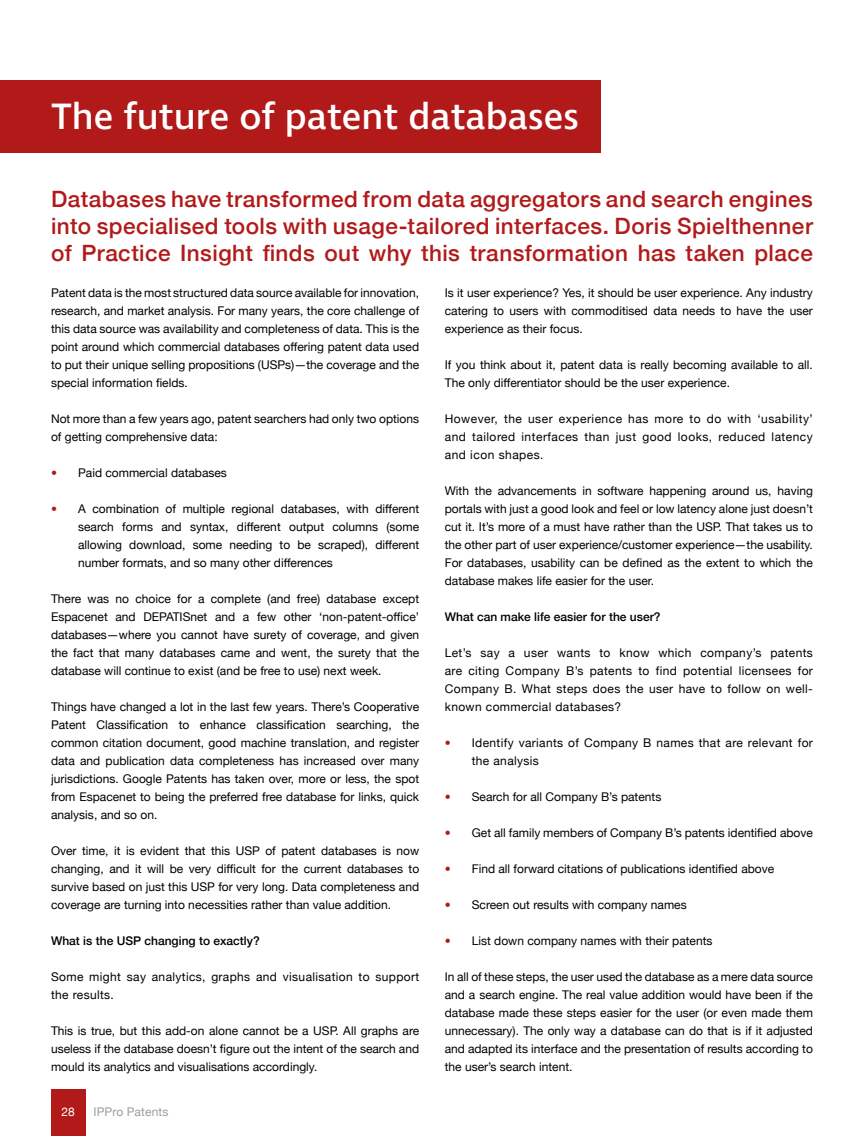
<style>
.page{position:relative;width:864px;height:1136px;background:#fff}
.page>*{position:absolute;margin:0;border:0;box-sizing:border-box;transform-origin:0 0}
.t1{font:500 37.5px "Ingra";color:#fff}
.t2{font:500 22.5px/27px "Helvetica Neue";letter-spacing:.02em;color:#b21a1a;text-align:justify}
.t3{font:12px/18px "Helvetica Neue";color:#000;text-align:justify}
.t4{font:12px/18px "Helvetica Neue";letter-spacing:.03em;color:#000}
.t5{font:500 12px "Helvetica Neue";color:#000}
.t6{font:12px "Helvetica Neue";letter-spacing:.01em;color:#9d9d9c}
.t7{font:12px "Helvetica Neue";color:#fff}
</style>
<div class="page">
<div style="left:0;top:81px;width:600px;height:72px;background:#b21a1a"></div>
<div style="left:51px;top:1089px;width:34px;height:46px;background:#b21a1a"></div>
<h1 class="t1" style="left:52px;top:93px;width:528px">The future of patent databases</h1>
<h2 class="t2" style="left:51px;top:183px;width:763px">Databases have transformed from data aggregators and search engines into specialised tools with usage-tailored interfaces. Doris Spielthenner of Practice Insight finds out why this transformation has taken place</h2>
<p class="t3" style="left:51px;top:284px;width:369px">Patent data is the most structured data source available for innovation, research, and market analysis. For many years, the core challenge of this data source was availability and completeness of data. This is the point around which commercial databases offering patent data used to put their unique selling propositions (USPs)—the coverage and the special information fields.</p>
<p class="t3" style="left:51px;top:410px;width:369px">Not more than a few years ago, patent searchers had only two options of getting comprehensive data:</p>
<p class="t3" style="left:78px;top:464px;width:150px">Paid commercial databases</p>
<p class="t3" style="left:78px;top:500px;width:342px">A combination of multiple regional databases, with different search forms and syntax, different output columns (some allowing download, some needing to be scraped), different number formats, and so many other differences</p>
<p class="t3" style="left:51px;top:590px;width:369px">There was no choice for a complete (and free) database except Espacenet and DEPATISnet and a few other ‘non-patent-office’ databases—where you cannot have surety of coverage, and given the fact that many databases came and went, the surety that the database will continue to exist (and be free to use) next week.</p>
<p class="t3" style="left:51px;top:698px;width:369px">Things have changed a lot in the last few years. There’s Cooperative Patent Classification to enhance classification searching, the common citation document, good machine translation, and register data and publication data completeness has increased over many jurisdictions. Google Patents has taken over, more or less, the spot from Espacenet to being the preferred free database for links, quick analysis, and so on.</p>
<p class="t3" style="left:51px;top:842px;width:369px">Over time, it is evident that this USP of patent databases is now changing, and it will be very difficult for the current databases to survive based on just this USP for very long. Data completeness and coverage are turning into necessities rather than value addition.</p>
<p class="t5" style="left:51px;top:931px;width:210px">What is the USP changing to exactly?</p>
<p class="t4" style="left:51px;top:968px;width:369px">Some might say analytics, graphs and visualisation to support the results.</p>
<p class="t3" style="left:51px;top:1022px;width:369px">This is true, but this add-on alone cannot be a USP. All graphs are useless if the database doesn’t figure out the intent of the search and mould its analytics and visualisations accordingly.</p>
<p class="t7" style="left:61px;top:1102px;width:15px">28</p>
<p class="t6" style="left:94px;top:1103px;width:76px">IPPro Patents</p>
<p class="t3" style="left:444px;top:284px;width:369px">Is it user experience? Yes, it should be user experience. Any industry catering to users with commoditised data needs to have the user experience as their focus.</p>
<p class="t3" style="left:444px;top:356px;width:369px">If you think about it, patent data is really becoming available to all.<br>The only differentiator should be the user experience.</p>
<p class="t3" style="left:444px;top:410px;width:369px">However, the user experience has more to do with ‘usability’ and tailored interfaces than just good looks, reduced latency and icon shapes.</p>
<p class="t3" style="left:444px;top:482px;width:369px">With the advancements in software happening around us, having portals with just a good look and feel or low latency alone just doesn’t cut it. It’s more of a must have rather than the USP. That takes us to the other part of user experience/customer experience—the usability.<br>For databases, usability can be defined as the extent to which the database makes life easier for the user.</p>
<p class="t5" style="left:444px;top:607px;width:217px">What can make life easier for the user?</p>
<p class="t3" style="left:444px;top:644px;width:369px">Let’s say a user wants to know which company’s patents are citing Company B’s patents to find potential licensees for Company B. What steps does the user have to follow on well&shy;known commercial databases?</p>
<p class="t4" style="left:471px;top:734px;width:342px">Identify variants of Company B names that are relevant for the analysis</p>
<p class="t3" style="left:471px;top:788px;width:191px">Search for all Company B’s patents</p>
<p class="t3" style="left:471px;top:824px;width:342px">Get all family members of Company B’s patents identified above</p>
<p class="t3" style="left:471px;top:860px;width:304px">Find all forward citations of publications identified above</p>
<p class="t3" style="left:471px;top:896px;width:216px">Screen out results with company names</p>
<p class="t3" style="left:471px;top:932px;width:242px">List down company names with their patents</p>
<p class="t3" style="left:444px;top:968px;width:369px">In all of these steps, the user used the database as a mere data source and a search engine. The real value addition would have been if the database made these steps easier for the user (or even made them unnecessary). The only way a database can do that is if it adjusted and adapted its interface and the presentation of results according to the user’s search intent.</p>
</div>
